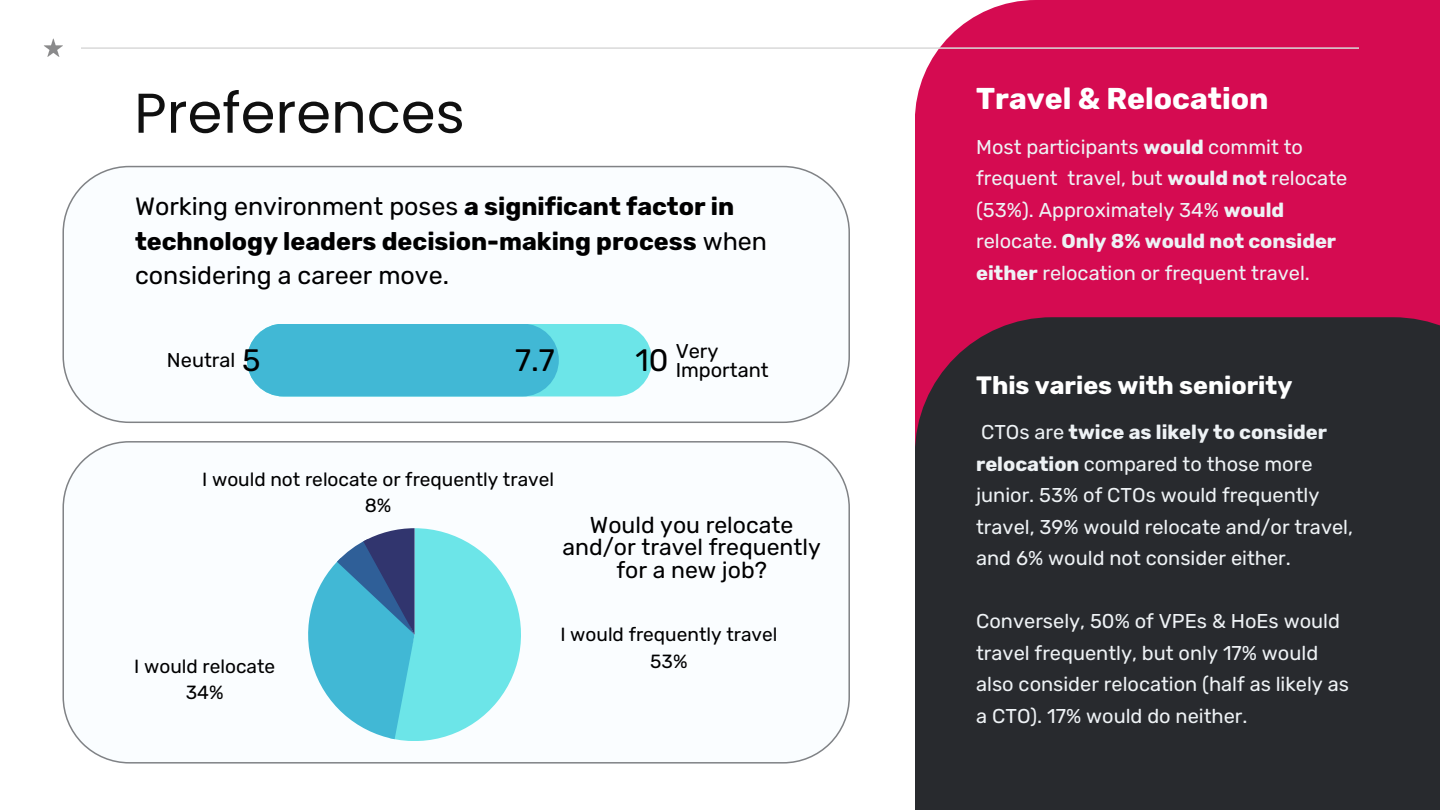
<style>
.page{position:relative;width:1440px;height:810px;background:#fff}
.page>*{position:absolute;margin:0;border:0;box-sizing:border-box;transform-origin:0 0}
.t1{font:56px "Poppins";color:#101010}
.t2{font:31px "Rubik";color:#000}
.t3{font:700 30px "Rubik";color:#fff}
.t4{font:700 25px/34.5px "Rubik";color:#000}
.t5{font:700 25px "Rubik";color:#fff}
.t6{font:23px/22.5px "Rubik";color:#000;text-align:center}
.t7{font:20px/31.5px "Rubik";color:#eef2f5}
.t8{font:20px/19.5px "Rubik";color:#000}
.t9{font:19.1px "Rubik";color:#000}
.s1{font-weight:400}
.s2{font-weight:700}
</style>
<div class="page">
<div style="left:915px;top:0;width:525px;height:810px;background:#d50b51"></div>
<div style="left:915px;top:317px;width:525px;height:493px;background:#282a2e"></div>
<svg style="left:62px;top:166px;width:788px;height:257px"></svg>
<div style="left:247px;top:324px;width:405px;height:72px;background:#6ce5e8;border-radius:36px"></div>
<div style="left:247px;top:324px;width:312px;height:72px;background:#41b8d5;border-radius:36px"></div>
<svg style="left:62px;top:441px;width:788px;height:323px"></svg>
<svg style="left:308px;top:528px;width:213px;height:213px"></svg>
<hr style="left:81px;top:47px;width:1278px;height:2px;background:#d9d9d9">
<img style="left:44px;top:38px;width:19px;height:19px">
<p class="t1" style="left:134px;top:74px;width:332px">Preferences</p>
<p class="t4" style="left:135px;top:189px;width:634px"><span class="s1">Working environment poses</span> a significant factor in technology leaders decision-making process <span class="s1">when considering a career move.</span></p>
<p class="t8" style="left:167px;top:351px;width:70px">Neutral</p>
<p class="t8" style="left:676px;top:341px;width:95px">Very<br>Important</p>
<p class="t2" style="left:636px;top:342px;width:34px">10</p>
<p class="t2" style="left:242px;top:342px;width:20px">5</p>
<p class="t2" style="left:515px;top:342px;width:41px">7.7</p>
<p class="t9" style="left:202px;top:468px;width:353px">I would not relocate or frequently travel</p>
<p class="t9" style="left:365px;top:494px;width:28px">8%</p>
<p class="t6" style="left:562px;top:514px;width:260px">Would you relocate and/or travel frequently for a new job?</p>
<p class="t9" style="left:560px;top:623px;width:219px">I would frequently travel</p>
<p class="t9" style="left:134px;top:655px;width:142px">I would relocate</p>
<p class="t9" style="left:650px;top:650px;width:39px">53%</p>
<p class="t9" style="left:186px;top:682px;width:39px">34%</p>
<p class="t3" style="left:976px;top:81px;width:294px">Travel &amp; Relocation</p>
<p class="t7" style="left:976px;top:131px;width:373px">Most participants <span class="s2">would</span> commit to frequent travel, but <span class="s2">would not</span> relocate (53%). Approximately 34% <span class="s2">would </span>relocate. <span class="s2">Only 8% would not consider either</span> relocation or frequent travel.</p>
<p class="t5" style="left:976px;top:371px;width:318px">This varies with seniority</p>
<p class="t7" style="left:976px;top:417px;width:378px">CTOs are <span class="s2">twice as likely to consider relocation</span> compared to those more junior. 53% of CTOs would frequently travel, 39% would relocate and/or travel, and 6% would not consider either.</p>
<p class="t7" style="left:976px;top:606px;width:374px">Conversely, 50% of VPEs &amp; HoEs would travel frequently, but only 17% would also consider relocation (half as likely as a CTO). 17% would do neither.</p>
</div>
